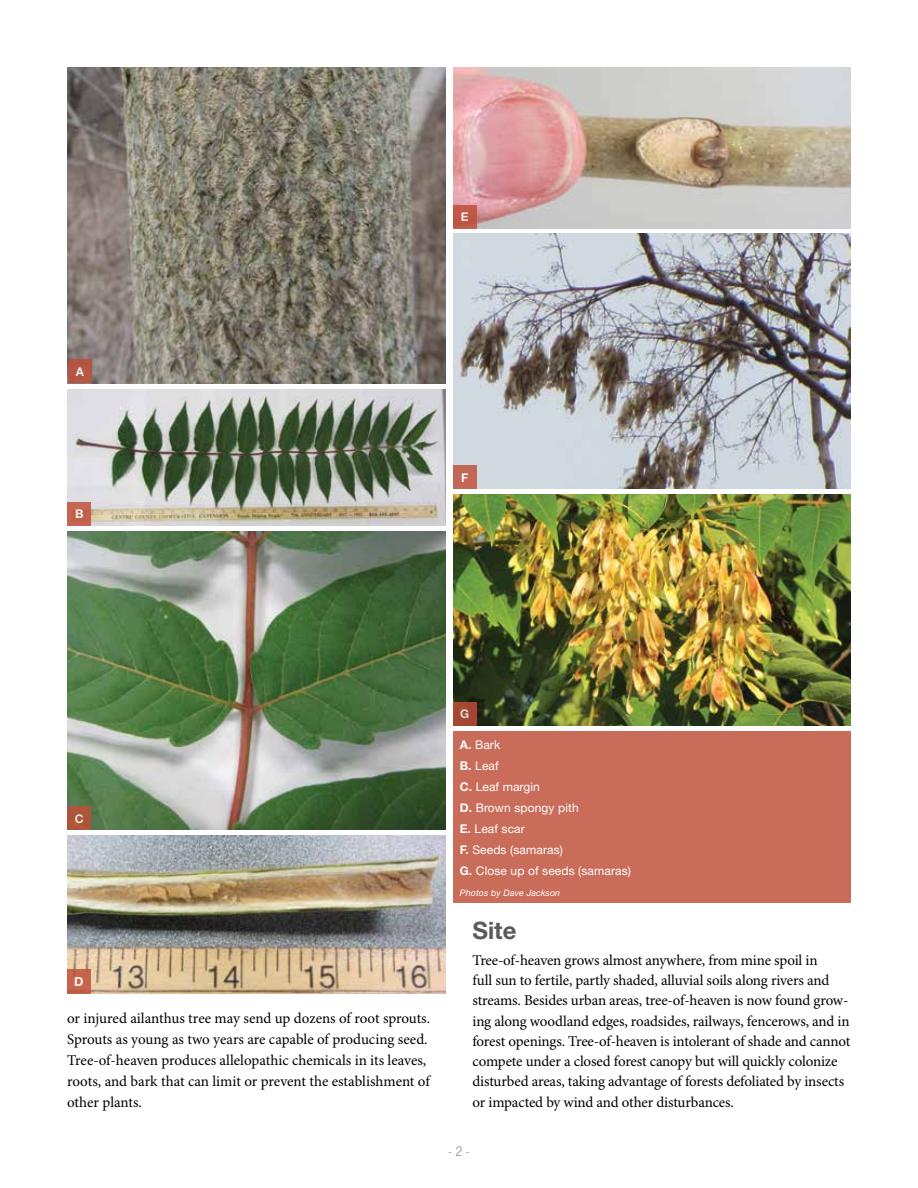
<style>
.page{position:relative;width:918px;height:1188px;background:#fff}
.page>*{position:absolute;margin:0;border:0;box-sizing:border-box;transform-origin:0 0}
.t1{font:700 24px "Helvetica Neue LT Std";color:#58595b}
.t2{font:15px/20.2px "Minion Pro";letter-spacing:-.01em;color:#000}
.t3{font:100 condensed 13.5px "Helvetica Neue LT Std";color:#58595b}
.t4{font:700 12.6px "Helvetica Neue LT Std";color:#fff}
.t5{font:12px/21px "Helvetica Neue LT Std";letter-spacing:.01em;color:#fff}
.t6{font:700 12px "Helvetica Neue LT Std";color:#fff}
.t7{font:italic 9px "Helvetica Neue LT Std";letter-spacing:.01em;color:#fff}
.s1{font-weight:700}
</style>
<div class="page">
<img style="left:68px;top:532px;width:378px;height:298px">
<img style="left:453px;top:68px;width:397px;height:160px">
<img style="left:67px;top:836px;width:379px;height:158px">
<img style="left:68px;top:390px;width:378px;height:136px">
<img style="left:453px;top:234px;width:397px;height:255px">
<div style="left:68px;top:503px;width:23px;height:23px;background:#c3634d"></div>
<div style="left:68px;top:807px;width:23px;height:23px;background:#ad543b"></div>
<div style="left:67px;top:970px;width:24px;height:24px;background:#c7644c"></div>
<div style="left:453px;top:205px;width:23px;height:23px;background:#c15846"></div>
<div style="left:453px;top:466px;width:23px;height:23px;background:#c26655"></div>
<div style="left:453px;top:731px;width:397px;height:172px;background:#ca6c5a"></div>
<img style="left:68px;top:68px;width:378px;height:316px">
<div style="left:68px;top:360px;width:24px;height:23px;background:#b55543"></div>
<img style="left:453px;top:495px;width:397px;height:231px">
<div style="left:453px;top:703px;width:23px;height:23px;background:#a34631"></div>
<p class="t6" style="left:76px;top:364px;width:10px">A</p>
<p class="t6" style="left:75px;top:507px;width:10px">B</p>
<p class="t6" style="left:461px;top:209px;width:9px">E</p>
<p class="t6" style="left:461px;top:470px;width:9px">F</p>
<p class="t6" style="left:75px;top:811px;width:10px">C</p>
<p class="t4" style="left:74px;top:974px;width:11px">D</p>
<p class="t2" style="left:67px;top:1008px;width:365px;line-height:21px">or injured ailanthus tree may send up dozens of root sprouts.<br>Sprouts as young as two years are capable of producing seed.<br>Tree-of-heaven produces allelopathic chemicals in its leaves, roots, and bark that can limit or prevent the establishment of other plants.</p>
<p class="t6" style="left:460px;top:707px;width:11px">G</p>
<p class="t5" style="left:460px;top:734px;width:173px"><span class="s1">A.</span> Bark<br><span class="s1">B.</span> Leaf<br><span class="s1">C.</span> Leaf margin<br><span class="s1">D.</span> Brown spongy pith<br><span class="s1">E.</span> Leaf scar<br><span class="s1">F.</span> Seeds (samaras)<br><span class="s1">G.</span> Close up of seeds (samaras)</p>
<p class="t7" style="left:460px;top:888px;width:102px">Photos by Dave Jackson</p>
<h1 class="t1" style="left:472px;top:916px;width:45px">Site</h1>
<p class="t2" style="left:472px;top:951px;width:379px">Tree-of-heaven grows almost anywhere, from mine spoil in<br>full sun to fertile, partly shaded, alluvial soils along rivers and streams. Besides urban areas, tree-of-heaven is now found grow&shy;ing along woodland edges, roadsides, railways, fencerows, and in forest openings. Tree-of-heaven is intolerant of shade and cannot compete under a closed forest canopy but will quickly colonize disturbed areas, taking advantage of forests defoliated by insects or impacted by wind and other disturbances.</p>
<p class="t3" style="left:448px;top:1143px;width:23px">- 2 -</p>
</div>
